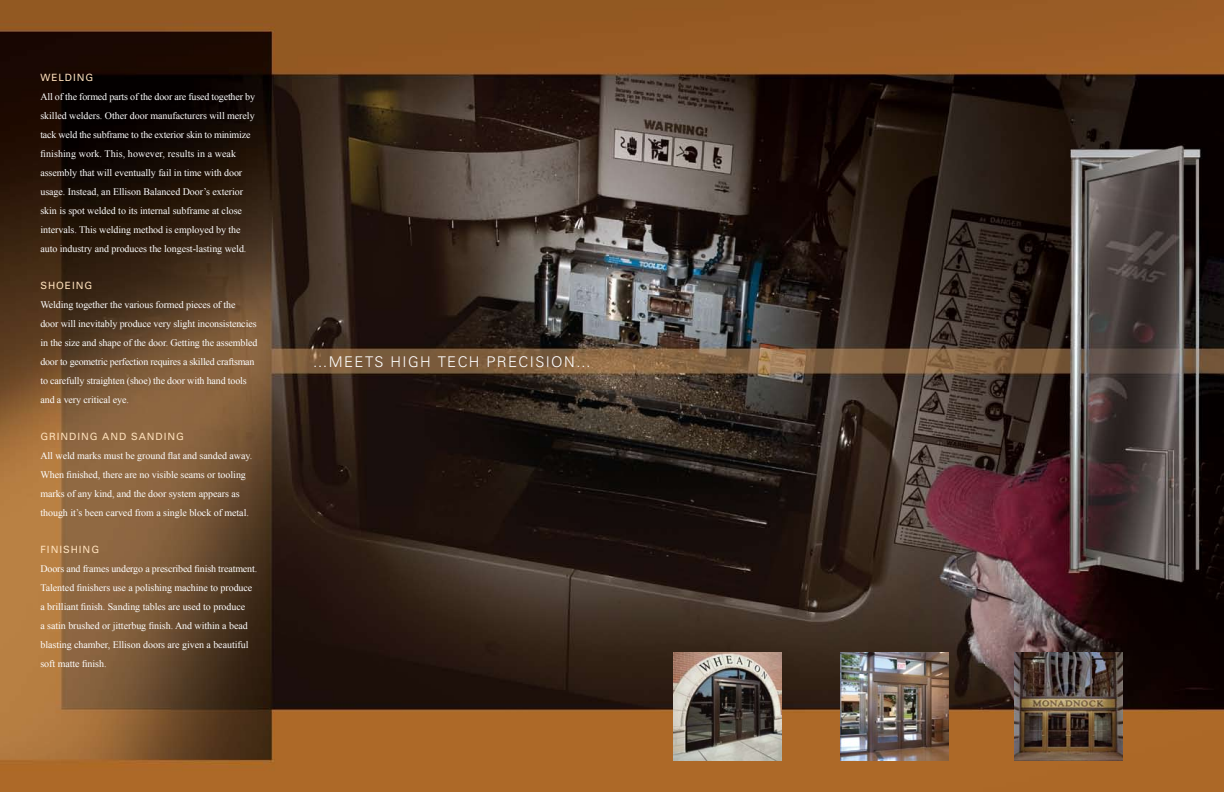
<style>
.page{position:relative;width:1224px;height:792px;background:#fff}
.page>*{position:absolute;margin:0;border:0;box-sizing:border-box;transform-origin:0 0}
.t1{font:300 14.8px "Univers";letter-spacing:.095em;color:#fff}
.t2{font:10px/19px "Times New Roman";letter-spacing:-.005em;color:#fff}
.t3{font:10px "Univers";letter-spacing:.095em;color:#ffe1bc}
</style>
<div class="page">
<img style="left:0;top:0;width:1224px;height:792px">
<img style="left:841px;top:652px;width:108px;height:108px">
<img style="left:1014px;top:652px;width:108px;height:108px">
<img style="left:674px;top:652px;width:108px;height:108px">
<p class="t3" style="left:40px;top:72px;width:54px">WELDING</p>
<p class="t2" style="left:40px;top:87px;width:216px">All of the formed parts of the door are fused together by skilled welders. Other door manufacturers will merely tack weld the subframe to the exterior skin to minimize finishing work. This, however, results in a weak assembly that will eventually fail in time with door usage. Instead, an Ellison Balanced Door’s exterior skin is spot welded to its internal subframe at close intervals. This welding method is employed by the auto industry and produces the longest-lasting weld.</p>
<p class="t3" style="left:40px;top:280px;width:52px">SHOEING</p>
<p class="t2" style="left:40px;top:295px;width:218px">Welding together the various formed pieces of the<br>door will inevitably produce very slight inconsistencies in the size and shape of the door. Getting the assembled door to geometric perfection requires a skilled craftsman to carefully straighten (shoe) the door with hand tools and a very critical eye.</p>
<p class="t3" style="left:40px;top:431px;width:143px">GRINDING AND SANDING</p>
<p class="t2" style="left:40px;top:446px;width:213px">All weld marks must be ground flat and sanded away.<br>When finished, there are no visible seams or tooling marks of any kind, and the door system appears as though it’s been carved from a single block of metal.</p>
<p class="t3" style="left:40px;top:544px;width:59px">FINISHING</p>
<p class="t2" style="left:40px;top:559px;width:218px">Doors and frames undergo a prescribed finish treatment.<br>Talented finishers use a polishing machine to produce a brilliant finish. Sanding tables are used to produce<br>a satin brushed or jitterbug finish. And within a bead blasting chamber, Ellison doors are given a beautiful soft matte finish.</p>
<h1 class="t1" style="left:313px;top:352px;width:280px">…M EETS HIGH TECH PRECISION…</h1>
</div>
